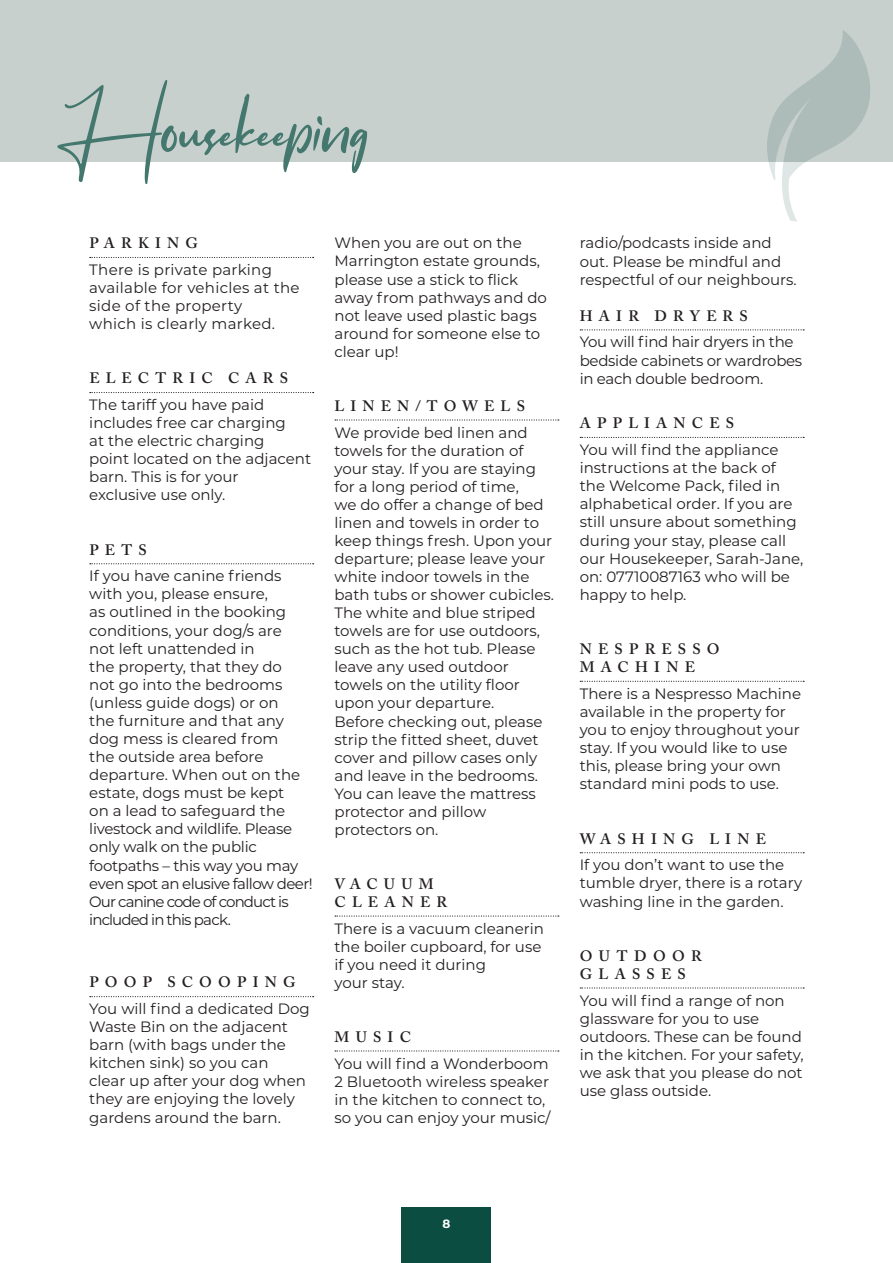
<style>
.page{position:relative;width:893px;height:1263px;background:#fff}
.page>*{position:absolute;margin:0;border:0;box-sizing:border-box;transform-origin:0 0}
.t1{font:79.2px "Flavellya";color:#44776d}
.t2{font:15px/18.1px "Montserrat";color:#231f20}
.t3{font:600 15px/18.1px "Adobe Caslon Pro";letter-spacing:.415em;color:#231f20}
.t4{font:15px/18.1px "Montserrat";letter-spacing:.02em;color:#231f20}
.t5{font:15px/18.1px "Montserrat";letter-spacing:-.02em;color:#231f20}
.t6{font:700 12px "Montserrat";color:#fff}
</style>
<div class="page">
<div style="left:0;top:0;width:893px;height:162px;background:#c7d0cd"></div>
<svg style="left:90px;top:257px;width:224px;height:1px"></svg>
<svg style="left:90px;top:392px;width:224px;height:1px"></svg>
<svg style="left:90px;top:563px;width:224px;height:1px"></svg>
<svg style="left:90px;top:996px;width:224px;height:1px"></svg>
<svg style="left:335px;top:419px;width:224px;height:2px"></svg>
<svg style="left:335px;top:915px;width:224px;height:2px"></svg>
<svg style="left:335px;top:1050px;width:224px;height:1px"></svg>
<svg style="left:580px;top:329px;width:224px;height:1px"></svg>
<svg style="left:580px;top:437px;width:224px;height:1px"></svg>
<svg style="left:580px;top:681px;width:224px;height:1px"></svg>
<svg style="left:580px;top:852px;width:224px;height:1px"></svg>
<svg style="left:580px;top:987px;width:224px;height:1px"></svg>
<svg style="left:767px;top:30px;width:103px;height:192px"></svg>
<div style="left:402px;top:1208px;width:89px;height:55px;background:#0b4d40"></div>
<h1 class="t1" style="left:54px;top:84px;width:318px">Housekeeping</h1>
<p class="t3" style="left:89px;top:234px;width:110px">PARKING</p>
<p class="t4" style="left:89px;top:260px;width:212px">There is private parking available for vehicles at the side of the property<br>which is clearly marked.</p>
<p class="t3" style="left:89px;top:369px;width:200px">ELECTRIC CARS</p>
<p class="t2" style="left:89px;top:395px;width:223px">The tariff you have paid includes free car charging<br>at the electric charging<br>point located on the adjacent barn. This is for your<br>exclusive use only.</p>
<p class="t3" style="left:89px;top:540px;width:59px">PETS</p>
<p class="t2" style="left:89px;top:566px;width:225px">If you have canine friends with you, please ensure,<br>as outlined in the booking conditions, your dog/s are<br>not left unattended in<br>the property, that they do<br>not go into the bedrooms (unless guide dogs) or on<br>the furniture and that any dog mess is cleared from<br>the outside area before departure. When out on the estate, dogs must be kept<br>on a lead to safeguard the livestock and wildlife. Please only walk on the public footpaths – this way you may even spot an elusive fallow deer!<br>Our canine code of conduct is included in this pack.</p>
<p class="t3" style="left:89px;top:973px;width:208px">POOP SCOOPING</p>
<p class="t2" style="left:89px;top:999px;width:222px">You will find a dedicated Dog<br>Waste Bin on the adjacent barn (with bags under the kitchen sink) so you can<br>clear up after your dog when they are enjoying the lovely gardens around the barn.</p>
<p class="t2" style="left:334px;top:234px;width:214px">When you are out on the<br>Marrington estate grounds, please use a stick to flick away from pathways and do not leave used plastic bags around for someone else to clear up!</p>
<p class="t3" style="left:335px;top:397px;width:192px">LINEN/TOWELS</p>
<p class="t2" style="left:334px;top:423px;width:221px">We provide bed linen and towels for the duration of your stay. If you are staying for a long period of time,<br>we do offer a change of bed linen and towels in order to keep things fresh. Upon your departure; please leave your white indoor towels in the bath tubs or shower cubicles.<br>The white and blue striped towels are for use outdoors, such as the hot tub. Please leave any used outdoor towels on the utility floor upon your departure.<br>Before checking out, please strip the fitted sheet, duvet cover and pillow cases only and leave in the bedrooms.<br>You can leave the mattress protector and pillow protectors on.</p>
<p class="t3" style="left:335px;top:875px;width:114px">VACUUM<br>CLEANER</p>
<p class="t2" style="left:334px;top:919px;width:211px">There is a vacuum cleanerin the boiler cupboard, for use if you need it during<br>your stay.</p>
<p class="t3" style="left:335px;top:1028px;width:78px">MUSIC</p>
<p class="t2" style="left:334px;top:1054px;width:218px">You will find a Wonderboom<br>2 Bluetooth wireless speaker in the kitchen to connect to, so you can enjoy your music/</p>
<p class="t2" style="left:580px;top:233px;width:218px">radio/podcasts inside and out. Please be mindful and respectful of our neighbours.</p>
<p class="t3" style="left:580px;top:307px;width:169px">HAIR DRYERS</p>
<p class="t5" style="left:580px;top:332px;width:224px">You will find hair dryers in the bedside cabinets or wardrobes in each double bedroom.</p>
<p class="t3" style="left:580px;top:414px;width:156px">APPLIANCES</p>
<p class="t2" style="left:580px;top:440px;width:225px">You will find the appliance instructions at the back of the Welcome Pack, filed in alphabetical order. If you are still unsure about something during your stay, please call our Housekeeper, Sarah-Jane, on: 07710087163 who will be happy to help.</p>
<p class="t3" style="left:580px;top:640px;width:141px">NESPRESSO<br>MACHINE</p>
<p class="t2" style="left:580px;top:684px;width:223px">There is a Nespresso Machine available in the property for you to enjoy throughout your stay. If you would like to use this, please bring your own standard mini pods to use.</p>
<p class="t3" style="left:580px;top:829px;width:188px">WASHING LINE</p>
<p class="t2" style="left:580px;top:855px;width:224px">If you don’t want to use the tumble dryer, there is a rotary washing line in the garden.</p>
<p class="t3" style="left:580px;top:947px;width:123px">OUTDOOR<br>GLASSES</p>
<p class="t2" style="left:580px;top:991px;width:225px">You will find a range of non glassware for you to use outdoors. These can be found in the kitchen. For your safety, we ask that you please do not use glass outside.</p>
<p class="t6" style="left:442px;top:1215px;width:9px">8</p>
</div>
